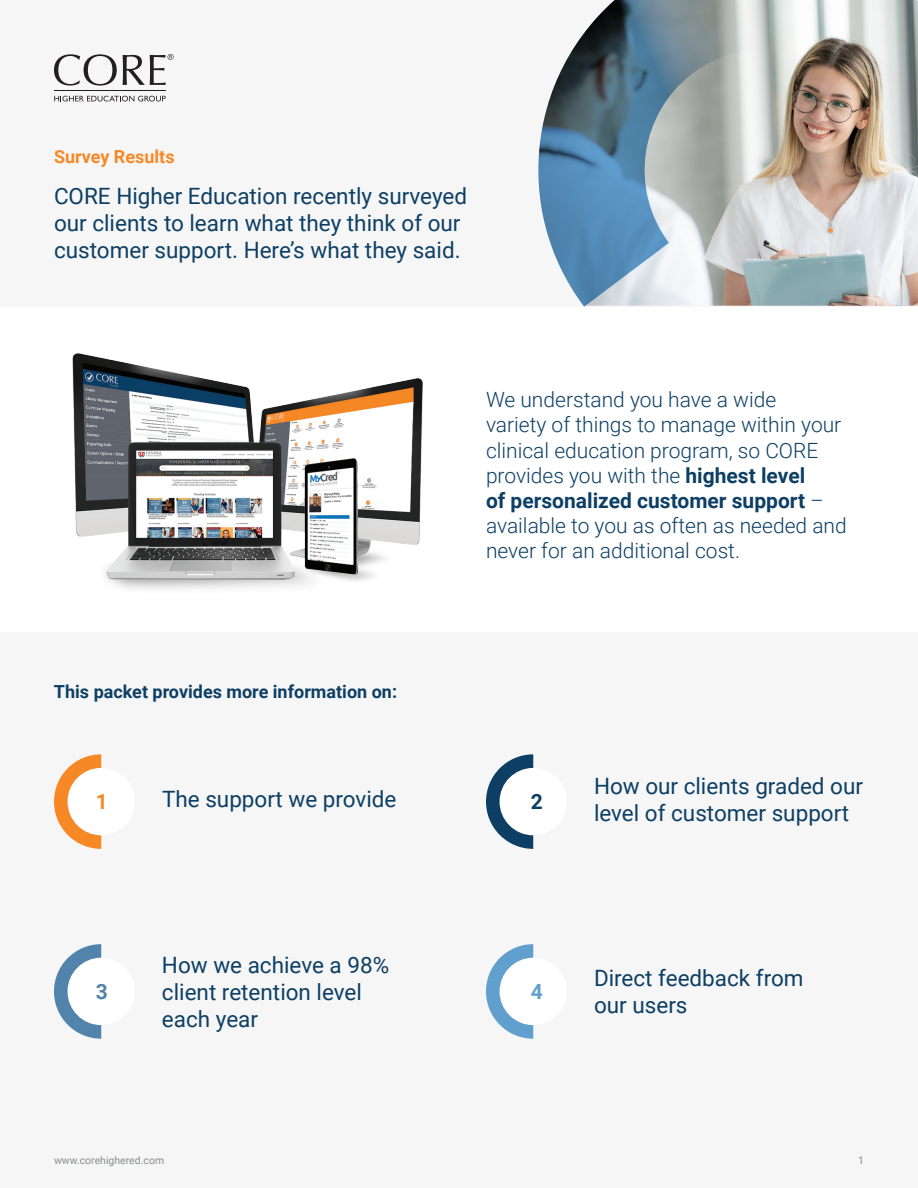
<style>
.page{position:relative;width:918px;height:1188px;background:#fff}
.page>*{position:absolute;margin:0;border:0;box-sizing:border-box;transform-origin:0 0}
.t1{font:22.5px/27px "Roboto";color:#0d3f64}
.Body_Text{font:300 21px/25.2px "Roboto";color:#0d3f64}
.t2{font:700 21px "Roboto";color:#f68926}
.t3{font:700 21px "Roboto";color:#0d3f64}
.t4{font:700 21px "Roboto";color:#5284ab}
.t5{font:700 21px "Roboto";color:#609fce}
.Subtitile{font:700 18px "Roboto";color:#0d3f64}
.t6{font:700 18px "Roboto";color:#f68926}
.t7{font:10.5px "Roboto";color:#888b8d}
.s1{font-weight:700}
</style>
<div class="page">
<div style="left:0;top:632px;width:918px;height:556px;background:#f6f6f6"></div>
<div style="left:0;top:0;width:918px;height:307px;background:#f6f6f6"></div>
<hr style="left:54px;top:91px;width:111px;height:1px;background:#231f20">
<svg style="left:54px;top:54px;width:63px;height:32px"></svg>
<svg style="left:123px;top:54px;width:51px;height:31px"></svg>
<svg style="left:54px;top:96px;width:112px;height:5px"></svg>
<img style="left:72px;top:353px;width:351px;height:231px">
<div style="left:68px;top:768px;width:67px;height:67px;background:#fff;border-radius:50%"></div>
<svg style="left:54px;top:754px;width:47px;height:95px"></svg>
<div style="left:68px;top:958px;width:67px;height:67px;background:#fff;border-radius:50%"></div>
<svg style="left:54px;top:944px;width:47px;height:95px"></svg>
<div style="left:500px;top:768px;width:67px;height:67px;background:#fff;border-radius:50%"></div>
<svg style="left:486px;top:754px;width:47px;height:95px"></svg>
<div style="left:500px;top:958px;width:67px;height:67px;background:#fff;border-radius:50%"></div>
<svg style="left:486px;top:944px;width:47px;height:95px"></svg>
<img style="left:538px;top:0;width:380px;height:307px">
<p class="t6" style="left:54px;top:144px;width:122px">Survey Results</p>
<p class="t1" style="left:54px;top:182px;width:415px">CORE Higher Education recently surveyed our clients to learn what they think of our customer support. Here’s what they said.</p>
<p class="Subtitile" style="left:54px;top:679px;width:345px">This packet provides more information on:</p>
<p class="Body_Text" style="left:486px;top:386px;width:362px">We understand you have a wide<br>variety of things to manage within your clinical education program, so CORE provides you with the <span class="s1">highest level<br>of personalized customer support</span> – available to you as often as needed and never for an additional cost.</p>
<p class="t1" style="left:162px;top:785px;width:236px">The support we provide</p>
<p class="t2" style="left:96px;top:787px;width:14px">1</p>
<p class="t3" style="left:531px;top:787px;width:14px">2</p>
<p class="t1" style="left:162px;top:950px;width:229px">How we achieve a 98% client retention level each year</p>
<p class="t4" style="left:96px;top:976px;width:14px">3</p>
<p class="t5" style="left:531px;top:976px;width:14px">4</p>
<p class="t1" style="left:594px;top:771px;width:271px">How our clients graded our level of customer support</p>
<p class="t1" style="left:594px;top:964px;width:211px">Direct feedback from our users</p>
<p class="t7" style="left:54px;top:1153px;width:112px">www.corehighered.com</p>
<p class="t7" style="left:858px;top:1153px;width:7px">1</p>
</div>
